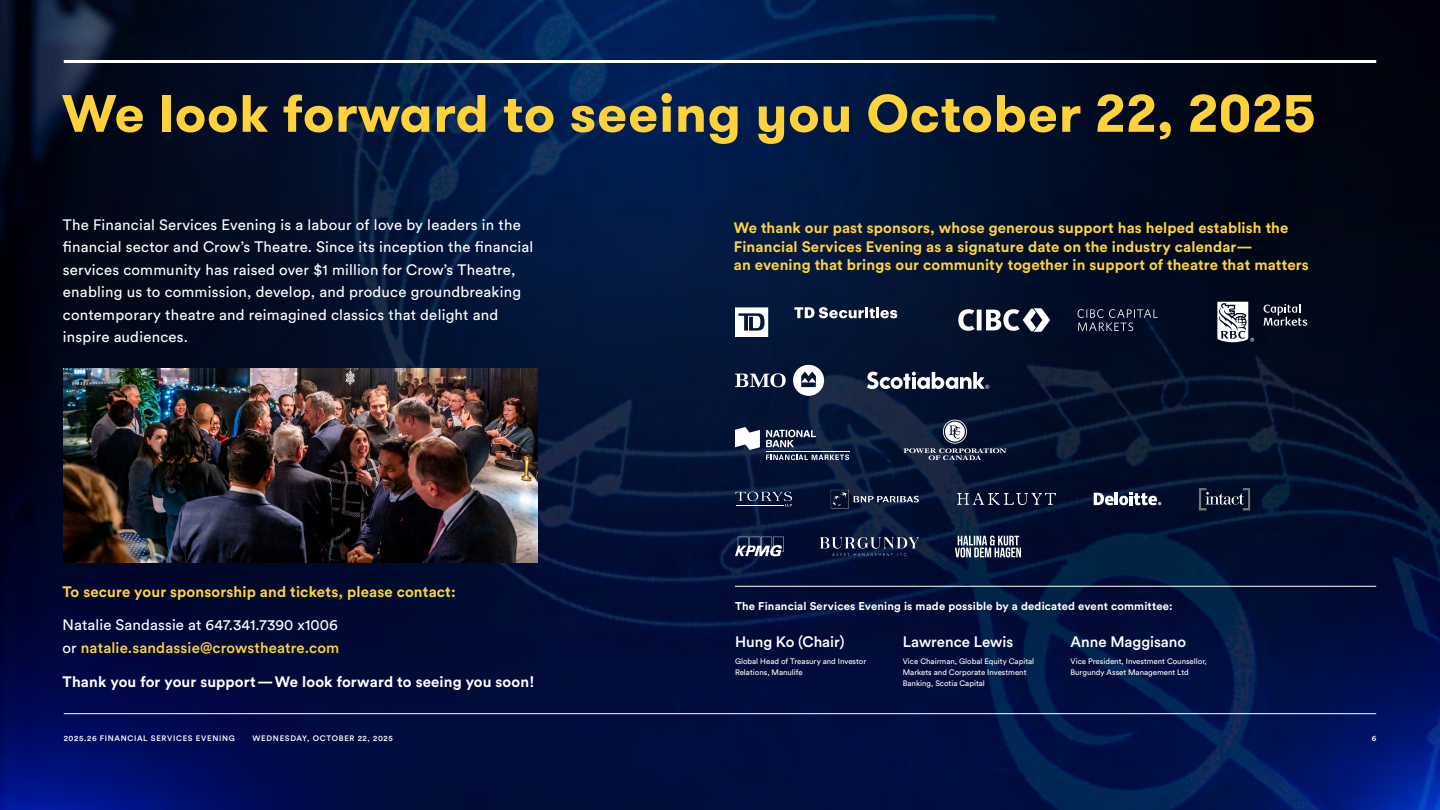
<style>
.page{position:relative;width:1440px;height:810px;background:#fff}
.page>*{position:absolute;margin:0;border:0;box-sizing:border-box;transform-origin:0 0}
.t1{font:700 52.5px "GT Walsheim";letter-spacing:.015em;color:#ffd23c}
.t2{font:15px/22.5px "Circular Std";letter-spacing:.015em;color:#fff}
.t3{font:700 15px/18.8px "Circular Std";letter-spacing:.01em;color:#ffd23c}
.t4{font:700 15px "Circular Std";letter-spacing:.01em;color:#fff}
.t5{font:500 15px "Circular Std";color:#fff}
.t6{font:700 11.25px "Circular Std";letter-spacing:.015em;color:#fff}
.t7{font:7.88px/11.2px "Circular Std";color:#fff}
.t8{font:500 7.88px "Circular Std";letter-spacing:.085em;color:#fff}
.s1{font-weight:500;color:#ffd23c}
</style>
<div class="page">
<img style="left:0;top:0;width:1440px;height:810px">
<hr style="left:64px;top:60px;width:1312px;height:3px;background:#fff">
<hr style="left:64px;top:713px;width:1312px;height:1px;background:#fff">
<svg style="left:794px;top:307px;width:103px;height:11px"></svg>
<svg style="left:735px;top:307px;width:33px;height:30px"></svg>
<svg style="left:1078px;top:309px;width:80px;height:22px;background:#252f44"></svg>
<svg style="left:958px;top:308px;width:92px;height:24px"></svg>
<svg style="left:1217px;top:302px;width:37px;height:40px"></svg>
<svg style="left:1264px;top:304px;width:43px;height:22px"></svg>
<svg style="left:735px;top:373px;width:51px;height:14px"></svg>
<svg style="left:793px;top:365px;width:31px;height:31px"></svg>
<svg style="left:867px;top:372px;width:122px;height:17px"></svg>
<svg style="left:904px;top:420px;width:102px;height:40px;background:#2e3a52"></svg>
<svg style="left:735px;top:427px;width:25px;height:23px"></svg>
<hr style="left:766px;top:451px;width:83px;height:1px;background:#fff">
<svg style="left:766px;top:430px;width:50px;height:17px"></svg>
<svg style="left:766px;top:455px;width:83px;height:5px"></svg>
<hr style="left:735px;top:586px;width:641px;height:1px;background:#fff">
<svg style="left:735px;top:537px;width:49px;height:19px"></svg>
<svg style="left:955px;top:536px;width:66px;height:21px"></svg>
<img style="left:821px;top:538px;width:98px;height:17px">
<img style="left:1191px;top:480px;width:66px;height:38px">
<img style="left:826px;top:485px;width:97px;height:28px">
<img style="left:957px;top:494px;width:98px;height:10px">
<svg style="left:1094px;top:493px;width:67px;height:12px"></svg>
<svg style="left:735px;top:492px;width:57px;height:14px"></svg>
<hr style="left:736px;top:505px;width:48px;height:1px;background:#fff">
<img style="left:64px;top:369px;width:473px;height:194px">
<h1 class="t1" style="left:62px;top:79px;width:1256px">We look forward to seeing you October 22, 2025</h1>
<p class="t2" style="left:63px;top:213px;width:472px">The Financial Services Evening is a labour of love by leaders in the financial sector and Crow’s Theatre. Since its inception the financial services community has raised over $1 million for Crow’s Theatre, enabling us to commission, develop, and produce groundbreaking contemporary theatre and reimagined classics that delight and inspire audiences.</p>
<p class="t3" style="left:63px;top:582px;width:395px">To secure your sponsorship and tickets, please contact:</p>
<p class="t2" style="left:63px;top:614px;width:278px">Natalie Sandassie at 647.341.7390 x1006 or <span class="s1">natalie.sandassie@crowstheatre.com</span></p>
<p class="t4" style="left:63px;top:672px;width:473px">Thank you for your support—We look forward to seeing you soon!</p>
<p class="t3" style="left:734px;top:218px;width:577px">We thank our past sponsors, whose generous support has helped establish the<br>Financial Services Evening as a signature date on the industry calendar—<br>an evening that brings our community together in support of theatre that matters</p>
<p class="t6" style="left:735px;top:599px;width:439px">The Financial Services Evening is made possible by a dedicated event committee:</p>
<p class="t5" style="left:735px;top:632px;width:111px">Hung Ko (Chair)</p>
<p class="t7" style="left:735px;top:655px;width:133px">Global Head of Treasury and Investor<br>Relations, Manulife</p>
<p class="t5" style="left:903px;top:632px;width:112px">Lawrence Lewis</p>
<p class="t7" style="left:903px;top:655px;width:133px">Vice Chairman, Global Equity Capital<br>Markets and Corporate Investment<br>Banking, Scotia Capital</p>
<p class="t5" style="left:1071px;top:632px;width:117px">Anne Maggisano</p>
<p class="t7" style="left:1071px;top:655px;width:138px">Vice President, Investment Counsellor,<br>Burgundy Asset Management Ltd</p>
<p class="t8" style="left:64px;top:734px;width:173px">2025.26 FINANCIAL SERVICES EVENING</p>
<p class="t8" style="left:253px;top:734px;width:142px">WEDNESDAY, OCTOBER 22, 2025</p>
<p class="t8" style="left:1372px;top:734px;width:6px">6</p>
</div>
